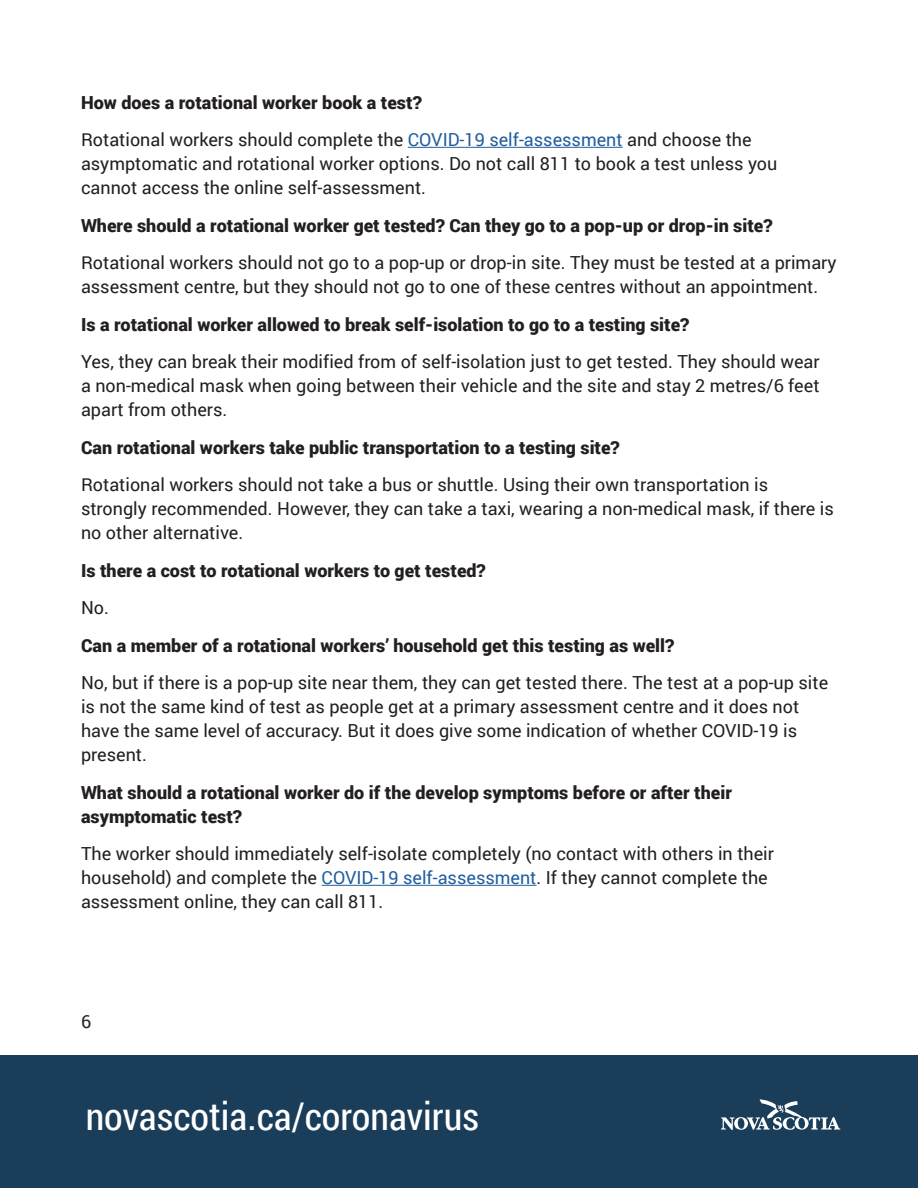
<style>
.page{position:relative;width:918px;height:1188px;background:#fff}
.page>*{position:absolute;margin:0;border:0;box-sizing:border-box;transform-origin:0 0}
.t1{font:38.25px "Roboto Condensed";color:#fff}
.Body{font:18px/24px "Roboto";color:#231f20}
.Body-2{font:900 18px/24px "Roboto";color:#231f20}
.s1{color:#215e9f}
</style>
<div class="page">
<div style="left:0;top:1055px;width:918px;height:133px;background:#1a3d59"></div>
<svg style="left:721px;top:1099px;width:119px;height:31px"></svg>
<hr style="left:408px;top:147px;width:215px;height:1px;background:#215e9f">
<hr style="left:322px;top:885px;width:215px;height:1px;background:#215e9f">
<p class="Body-2" style="left:81px;top:89px;width:342px">How does a rotational worker book a test?</p>
<p class="Body" style="left:81px;top:127px;width:698px">Rotational workers should complete the <span class="s1">COVID-19 self-assessment</span> and choose the asymptomatic and rotational worker options. Do not call 811 to book a test unless you cannot access the online self-assessment.</p>
<p class="Body-2" style="left:81px;top:212px;width:693px">Where should a rotational worker get tested? Can they go to a pop-up or drop-in site?</p>
<p class="Body" style="left:81px;top:250px;width:757px">Rotational workers should not go to a pop-up or drop-in site. They must be tested at a primary assessment centre, but they should not go to one of these centres without an appointment.</p>
<p class="Body-2" style="left:81px;top:311px;width:610px">Is a rotational worker allowed to break self-isolation to go to a testing site?</p>
<p class="Body" style="left:81px;top:349px;width:740px;text-align:justify">Yes, they can break their modified from of self-isolation just to get tested. They should wear a non-medical mask when going between their vehicle and the site and stay 2 metres/6 feet apart from others.</p>
<p class="Body-2" style="left:81px;top:434px;width:540px">Can rotational workers take public transportation to a testing site?</p>
<p class="Body" style="left:81px;top:472px;width:754px">Rotational workers should not take a bus or shuttle. Using their own transportation is strongly recommended. However, they can take a taxi, wearing a non-medical mask, if there is no other alternative.</p>
<p class="Body-2" style="left:81px;top:557px;width:406px">Is there a cost to rotational workers to get tested?</p>
<p class="Body" style="left:81px;top:595px;width:29px">No.</p>
<p class="Body-2" style="left:81px;top:632px;width:595px">Can a member of a rotational workers’ household get this testing as well?</p>
<p class="Body" style="left:81px;top:670px;width:749px">No, but if there is a pop-up site near them, they can get tested there. The test at a pop-up site is not the same kind of test as people get at a primary assessment centre and it does not have the same level of accuracy. But it does give some indication of whether COVID-19 is present.</p>
<p class="Body-2" style="left:81px;top:779px;width:653px">What should a rotational worker do if the develop symptoms before or after their asymptomatic test?</p>
<p class="Body" style="left:81px;top:841px;width:695px">The worker should immediately self-isolate completely (no contact with others in their household) and complete the <span class="s1">COVID-19 self-assessment</span>. If they cannot complete the assessment online, they can call 811.</p>
<p class="Body" style="left:81px;top:1008px;width:12px">6</p>
<h1 class="t1" style="left:86px;top:1090px;width:395px">novascotia.ca/coronavirus</h1>
</div>
